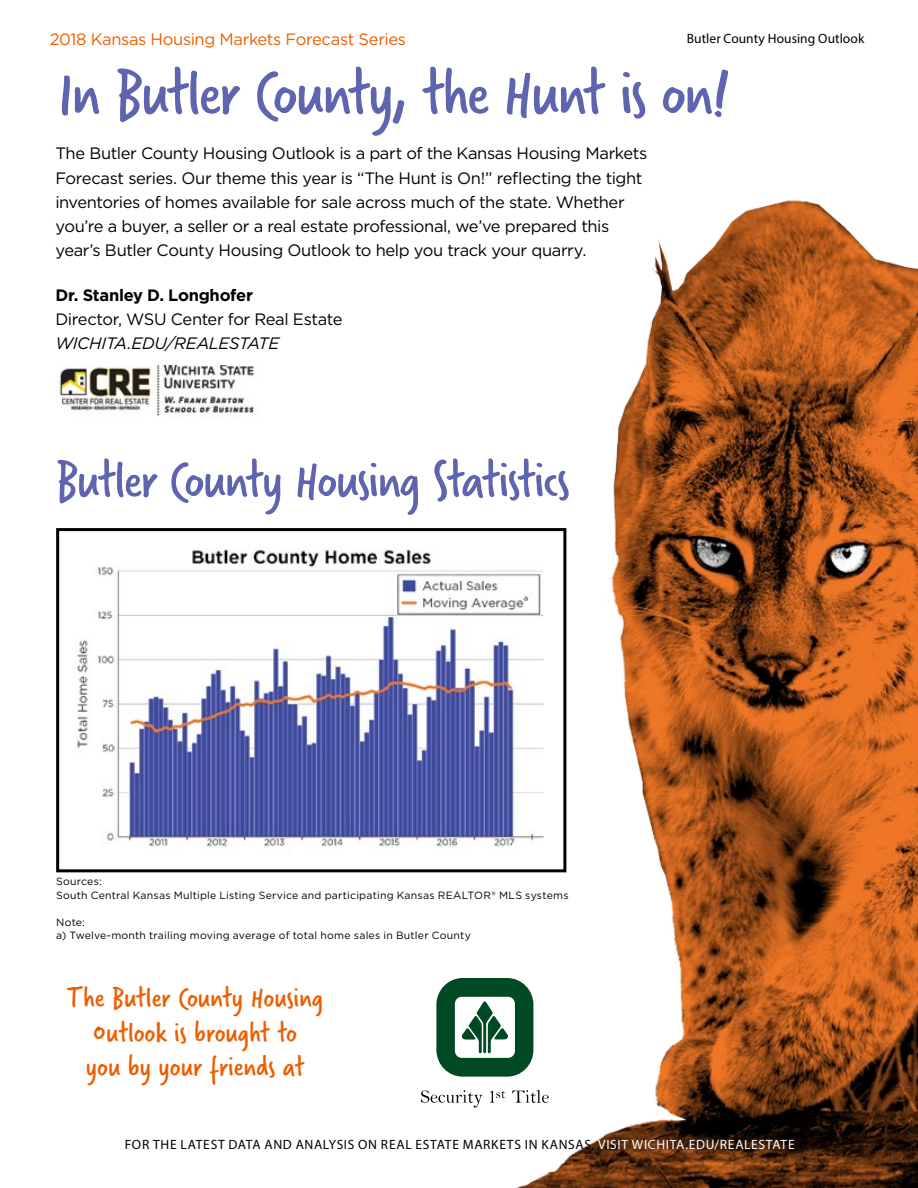
<style>
.page{position:relative;width:918px;height:1188px;background:#fff}
.page>*{position:absolute;margin:0;border:0;box-sizing:border-box;transform-origin:0 0}
.t1{font:68.4px "Verveine";letter-spacing:-.025em;color:#5e64ae}
.t2{font:55.5px "Verveine";letter-spacing:-.03em;color:#5e64ae}
.t3{font:30px/34.5px "Verveine";letter-spacing:-.005em;color:#ec5e00;text-align:center}
.t4{font:16.5px/24px "Gotham";letter-spacing:-.025em;color:#000}
.t5{font:16.5px "Gotham";letter-spacing:-.025em;color:#ec5e00}
.t6{font:italic 16.5px "Gotham";letter-spacing:-.02em;color:#000}
.t7{font:700 16.5px "Gotham";letter-spacing:-.02em;color:#000}
.t8{font:13.5px "Myriad Pro";letter-spacing:.045em;color:#000}
.t9{font:13.5px "Myriad Pro";letter-spacing:.005em;color:#000}
.t10{font:10.5px/13.5px "Gotham";letter-spacing:.02em;color:#000}
.s1{color:#fff}
</style>
<div class="page">
<img style="left:75px;top:548px;width:410px;height:299px">
<div style="left:56px;top:528px;width:510px;height:344px;border:3px solid #000"></div>
<img style="left:485px;top:200px;width:433px;height:988px">
<img style="left:59px;top:365px;width:201px;height:51px">
<div style="left:436px;top:978px;width:97px;height:99px;background:#004923;border-radius:26px"></div>
<div style="left:455px;top:997px;width:60px;height:61px;background:#fff;border-radius:7px"></div>
<svg style="left:461px;top:1001px;width:47px;height:52px"></svg>
<svg style="left:421px;top:1090px;width:62px;height:18px"></svg>
<svg style="left:490px;top:1091px;width:15px;height:12px"></svg>
<svg style="left:512px;top:1090px;width:37px;height:13px"></svg>
<p class="t5" style="left:50px;top:29px;width:358px">2018 Kansas Housing Markets Forecast Series</p>
<h1 class="t1" style="left:59px;top:46px;width:672px">In Butler County, the Hunt is on!</h1>
<p class="t4" style="left:55px;top:141px;width:594px">The Butler County Housing Outlook is a part of the Kansas Housing Markets Forecast series. Our theme this year is “The Hunt is On!” reflecting the tight inventories of homes available for sale across much of the state. Whether you’re a buyer, a seller or a real estate professional, we’ve prepared this year’s Butler County Housing Outlook to help you track your quarry.</p>
<p class="t9" style="left:687px;top:30px;width:179px">Butler County Housing Outlook</p>
<p class="t7" style="left:55px;top:284px;width:199px">Dr. Stanley D. Longhofer</p>
<p class="t4" style="left:55px;top:306px;width:289px">Director, WSU Center for Real Estate</p>
<p class="t6" style="left:55px;top:332px;width:225px">WICHITA.EDU/REALESTATE</p>
<h2 class="t2" style="left:55px;top:442px;width:516px">Butler County Housing Statistics</h2>
<p class="t10" style="left:56px;top:875px;width:514px">Sources:<br>South Central Kansas Multiple Listing Service and participating Kansas REALTOR® MLS systems</p>
<p class="t10" style="left:56px;top:915px;width:416px">Note:<br>a) Twelve-month trailing moving average of total home sales in Butler County</p>
<h3 class="t3" style="left:67px;top:981px;width:257px">The Butler County Housing<br>Outlook is brought to<br>you by your friends at</h3>
<p class="t8" style="left:125px;top:1136px;width:671px">FOR THE LATEST DATA AND ANALYSIS ON REAL ESTATE MARKETS IN KANSAS, <span class="s1">VISIT WICHITA.EDU/REALESTATE</span></p>
</div>
